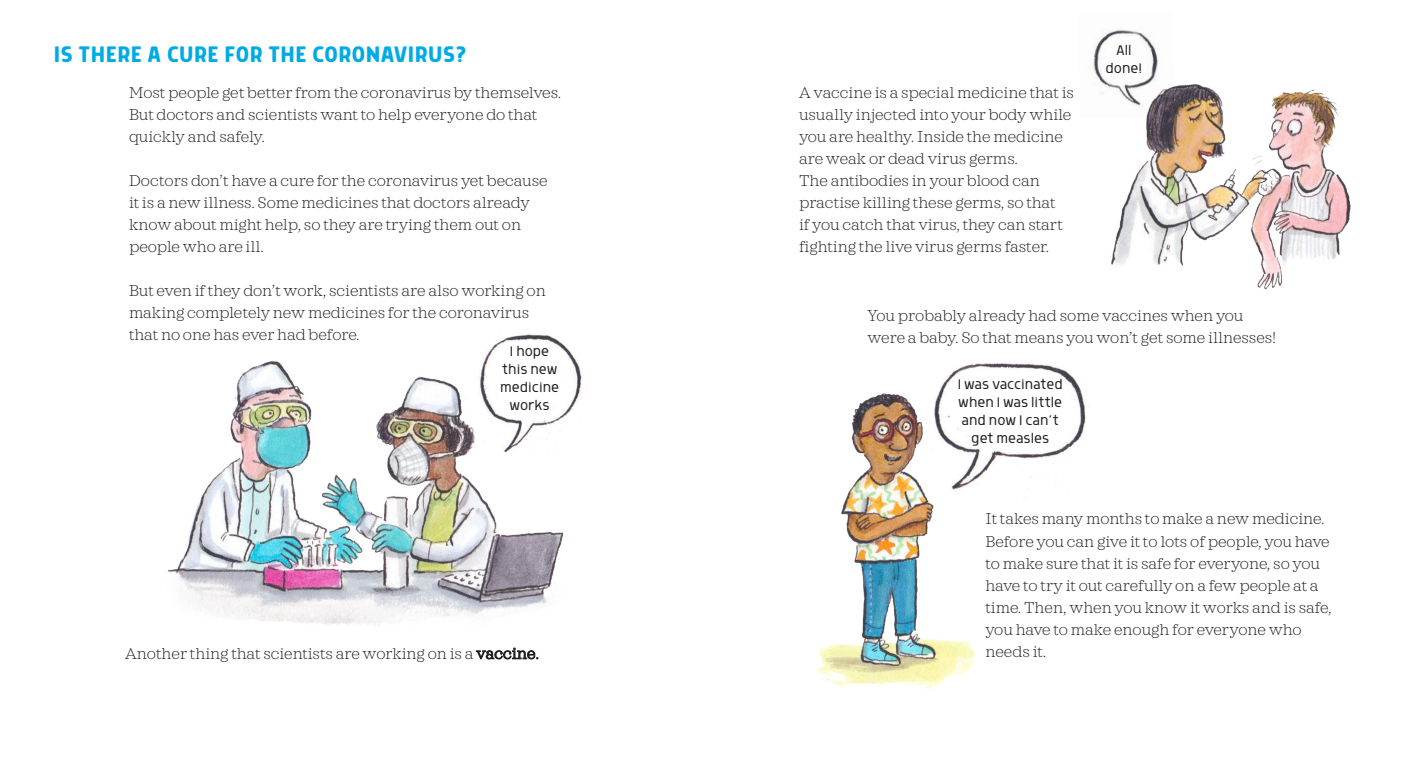
<style>
.page{position:relative;width:1418px;height:780px;background:#fff}
.page>*{position:absolute;margin:0;border:0;box-sizing:border-box;transform-origin:0 0}
.t1{font:500 26px "Morl";letter-spacing:.02em;color:#00abe5}
.t2{font:200 16px/22px "Sagona";color:#231f20}
.t3{font:300 16px/18px "Morl Sans";color:#231f20;text-align:center}
.s1{font-weight:300}
</style>
<div class="page">
<img style="left:168px;top:361px;width:396px;height:265px">
<img style="left:1111px;top:84px;width:240px;height:206px">
<img style="left:815px;top:393px;width:160px;height:296px">
<img style="left:459px;top:334px;width:123px;height:157px">
<img style="left:1093px;top:30px;width:81px;height:88px">
<img style="left:886px;top:363px;width:201px;height:178px">
<h1 class="t1" style="left:54px;top:40px;width:414px">IS THERE A CURE FOR THE CORONAVIRUS?</h1>
<p class="t3" style="left:1105px;top:41px;width:38px">All done!</p>
<p class="t2" style="left:129px;top:82px;width:433px">Most people get better from the coronavirus by themselves.<br>But doctors and scientists want to help everyone do that quickly and safely.</p>
<p class="t2" style="left:129px;top:170px;width:420px">Doctors don’t have a cure for the coronavirus yet because it is a new illness. Some medicines that doctors already know about might help, so they are trying them out on people who are ill.</p>
<p class="t2" style="left:129px;top:280px;width:418px">But even if they don’t work, scientists are also working on making completely new medicines for the coronavirus that no one has ever had before.</p>
<p class="t3" style="left:500px;top:342px;width:60px">I hope th¡s new med¡c¡ne works</p>
<p class="t2" style="left:125px;top:642px;width:415px">Another thing that scientists are working on is a <span class="s1">vaccine</span>.</p>
<p class="t2" style="left:799px;top:82px;width:276px">A vaccine is a special medicine that is usually injected into your body while you are healthy. Inside the medicine are weak or dead virus germs.<br>The antibodies in your blood can practise killing these germs, so that<br>if you catch that virus, they can start fighting the live virus germs faster.</p>
<p class="t2" style="left:867px;top:304px;width:410px">You probably already had some vaccines when you were a baby. So that means you won’t get some illnesses!</p>
<p class="t3" style="left:957px;top:374px;width:106px">I was vacc¡nated when I was l¡ttle and now I can’t get measles</p>
<p class="t2" style="left:985px;top:508px;width:347px">It takes many months to make a new medicine.<br>Before you can give it to lots of people, you have to make sure that it is safe for everyone, so you have to try it out carefully on a few people at a time. Then, when you know it works and is safe, you have to make enough for everyone who needs it.</p>
</div>
